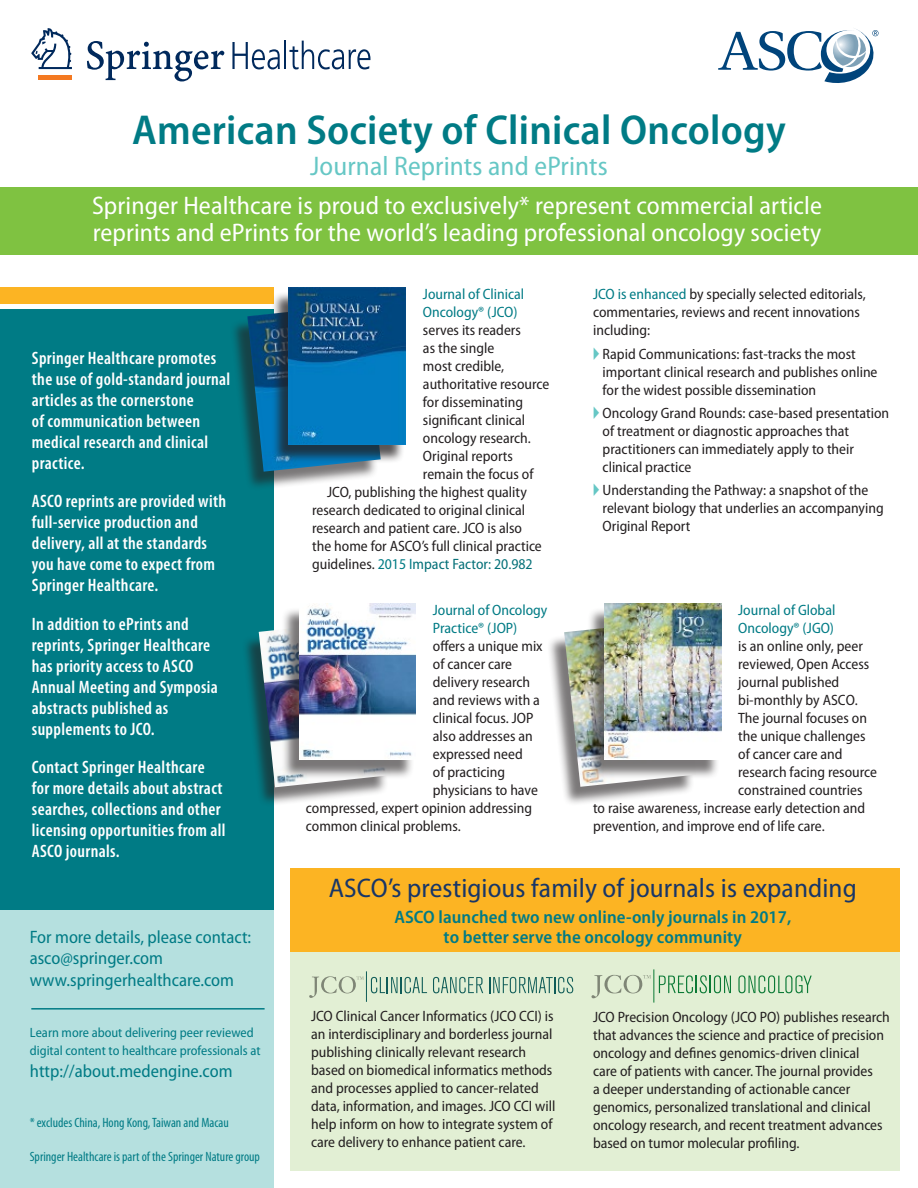
<style>
.page{position:relative;width:918px;height:1188px;background:#fff}
.page>*{position:absolute;margin:0;border:0;box-sizing:border-box;transform-origin:0 0}
.t1{font:600 semi-condensed 42px "Myriad Pro";letter-spacing:.005em;color:#007b85}
.t2{font:semi-condensed 27px "Myriad Pro";letter-spacing:.005em;color:#183668}
.t3{font:semi-condensed 27px "Myriad Pro";letter-spacing:.005em;color:#66c7c5}
.t4{font:semi-condensed 25.5px/27px "Myriad Pro";letter-spacing:.005em;color:#fff}
.t5{font:600 condensed 18px/21px "Myriad Pro";letter-spacing:.02em;color:#fff}
.t6{font:semi-condensed 18px/21.6px "Myriad Pro";color:#007b85}
.t7{font:600 semi-condensed 18px/19.5px "Myriad Pro";letter-spacing:.005em;color:#007b85;text-align:center}
.t8{font:semi-condensed 15px/18px "Myriad Pro";color:#231f20}
.t9{font:semi-condensed 15px/18px "Myriad Pro";color:#007b85}
.t10{font:semi-condensed 15px "Myriad Pro";color:#047078}
.t11{font:condensed 13.5px "Myriad Pro";color:#007b85}
.t12{font:semi-condensed 13.5px/18.3px "Myriad Pro";color:#007b85}
.s1{color:#231f20}
.s2{color:#007b85}
.s3{color:#66c7c5}
</style>
<div class="page">
<div style="left:0;top:309px;width:273px;height:601px;background:#007b85"></div>
<div style="left:0;top:288px;width:273px;height:16px;background:#fcb423"></div>
<div style="left:0;top:187px;width:918px;height:67px;background:#7fc241"></div>
<div style="left:290px;top:869px;width:610px;height:83px;background:#fcb423"></div>
<div style="left:290px;top:952px;width:610px;height:219px;background:#e2efd4"></div>
<svg style="left:31px;top:28px;width:41px;height:41px"></svg>
<hr style="left:38px;top:76px;width:34px;height:4px;background:#f47921">
<svg style="left:87px;top:41px;width:137px;height:40px"></svg>
<svg style="left:232px;top:42px;width:48px;height:27px"></svg>
<hr style="left:284px;top:41px;width:2px;height:28px;background:#00295c">
<svg style="left:289px;top:41px;width:81px;height:28px"></svg>
<svg style="left:718px;top:29px;width:161px;height:54px"></svg>
<div style="left:241px;top:623px;width:147px;height:183px;background:#231f20;opacity:.6"></div>
<img style="left:259px;top:620px;width:129px;height:167px">
<div style="left:230px;top:308px;width:149px;height:183px;background:#231f20;opacity:.6"></div>
<img style="left:247px;top:308px;width:132px;height:164px">
<div style="left:281px;top:607px;width:133px;height:173px;background:#231f20;opacity:.6"></div>
<img style="left:299px;top:604px;width:117px;height:156px">
<div style="left:271px;top:291px;width:134px;height:173px;background:#231f20;opacity:.75"></div>
<img style="left:288px;top:288px;width:118px;height:156px">
<div style="left:547px;top:624px;width:147px;height:182px;background:#231f20;opacity:.6"></div>
<img style="left:564px;top:624px;width:130px;height:163px">
<div style="left:587px;top:607px;width:133px;height:173px;background:#231f20;opacity:.6"></div>
<img style="left:605px;top:604px;width:116px;height:156px">
<div style="left:0;top:910px;width:273px;height:278px;background:#b5e0df"></div>
<hr style="left:31px;top:1008px;width:234px;height:2px;background:#007b85">
<svg style="left:309px;top:976px;width:55px;height:22px"></svg>
<svg style="left:371px;top:977px;width:56px;height:16px"></svg>
<svg style="left:433px;top:977px;width:50px;height:16px"></svg>
<svg style="left:489px;top:977px;width:84px;height:16px"></svg>
<hr style="left:366px;top:971px;width:1px;height:31px;background:#12636a">
<svg style="left:592px;top:975px;width:59px;height:23px"></svg>
<svg style="left:659px;top:975px;width:72px;height:18px"></svg>
<svg style="left:738px;top:975px;width:74px;height:18px"></svg>
<hr style="left:653px;top:969px;width:1px;height:34px;background:#0e8342">
<h1 class="t1" style="left:132px;top:107px;width:655px">American Society of Clinical Oncology</h1>
<h2 class="t3" style="left:310px;top:151px;width:299px">Journal Reprints and ePrints</h2>
<h3 class="t4" style="left:92px;top:192px;width:732px">Springer Healthcare is proud to exclusively* represent commercial article reprints and ePrints for the world’s leading professional oncology society</h3>
<p class="t5" style="left:32px;top:347px;width:200px">Springer Healthcare promotes the use of gold-standard journal articles as the cornerstone<br>of communication between medical research and clinical practice.</p>
<p class="t5" style="left:32px;top:491px;width:196px">ASCO reprints are provided with full-service production and delivery, all at the standards you have come to expect from<br>Springer Healthcare.</p>
<p class="t5" style="left:32px;top:614px;width:188px">In addition to ePrints and reprints, Springer Healthcare has priority access to ASCO<br>Annual Meeting and Symposia abstracts published as supplements to JCO.</p>
<p class="t5" style="left:32px;top:757px;width:195px">Contact Springer Healthcare for more details about abstract searches, collections and other licensing opportunities from all<br>ASCO journals.</p>
<p class="t6" style="left:30px;top:926px;width:223px">For more details, please contact: asco@springer.com www.springerhealthcare.com</p>
<p class="t12" style="left:30px;top:1024px;width:232px">Learn more about delivering peer reviewed digital content to healthcare professionals at</p>
<p class="t6" style="left:30px;top:1060px;width:204px">http://about.medengine.com</p>
<p class="t11" style="left:30px;top:1114px;width:201px">* excludes China, Hong Kong, Taiwan and Macau</p>
<p class="t11" style="left:30px;top:1149px;width:232px">Springer Healthcare is part of the Springer Nature group</p>
<p class="t9" style="left:423px;top:285px;width:103px">Journal of Clinical<br>Oncology® (JCO)</p>
<p class="t8" style="left:423px;top:321px;width:99px">serves its readers</p>
<p class="t8" style="left:423px;top:339px;width:73px">as the single</p>
<p class="t8" style="left:423px;top:357px;width:83px">most credible,</p>
<p class="t8" style="left:423px;top:375px;width:128px">authoritative resource</p>
<p class="t8" style="left:423px;top:393px;width:102px">for disseminating</p>
<p class="t8" style="left:423px;top:411px;width:104px">significant clinical</p>
<p class="t8" style="left:423px;top:429px;width:109px">oncology research.</p>
<p class="t8" style="left:423px;top:447px;width:92px">Original reports</p>
<p class="t8" style="left:423px;top:465px;width:112px">remain the focus of</p>
<p class="t8" style="left:327px;top:483px;width:201px">JCO, publishing the highest quality</p>
<p class="t8" style="left:312px;top:501px;width:215px">research dedicated to original clinical</p>
<p class="t8" style="left:312px;top:519px;width:211px">research and patient care. JCO is also</p>
<p class="t8" style="left:312px;top:537px;width:231px">the home for ASCO’s full clinical practice</p>
<p class="t10" style="left:312px;top:555px;width:222px"><span class="s1">guidelines.</span> <span class="s2">2015 I</span>mpact Factor: 20.982</p>
<p class="t9" style="left:433px;top:601px;width:116px">Journal of Oncology<br>Practice® (JOP)</p>
<p class="t8" style="left:433px;top:637px;width:111px">offers a unique mix</p>
<p class="t8" style="left:433px;top:655px;width:81px">of cancer care</p>
<p class="t8" style="left:433px;top:673px;width:99px">delivery research</p>
<p class="t8" style="left:433px;top:691px;width:109px">and reviews with a</p>
<p class="t8" style="left:433px;top:709px;width:102px">clinical focus. JOP</p>
<p class="t8" style="left:433px;top:727px;width:101px">also addresses an</p>
<p class="t8" style="left:433px;top:745px;width:91px">expressed need</p>
<p class="t8" style="left:433px;top:763px;width:74px">of practicing</p>
<p class="t8" style="left:433px;top:781px;width:107px">physicians to have</p>
<p class="t8" style="left:306px;top:799px;width:228px">compressed, expert opinion addressing</p>
<p class="t8" style="left:306px;top:817px;width:156px">common clinical problems.</p>
<p class="t8" style="left:593px;top:285px;width:274px"><span class="s2">JCO is enhanced</span> by specially selected editorials, commentaries, reviews and recent innovations including:</p>
<p class="t8" style="left:603px;top:345px;width:276px;text-indent:-10px"><span class="s3">◆</span> Rapid Communications: fast-tracks the most important clinical research and publishes online for the widest possible dissemination</p>
<p class="t8" style="left:603px;top:404px;width:288px;text-indent:-10px"><span class="s3">◆</span> Oncology Grand Rounds: case-based presentation of treatment or diagnostic approaches that practitioners can immediately apply to their clinical practice</p>
<p class="t8" style="left:603px;top:482px;width:283px;text-indent:-10px"><span class="s3">◆</span> Understanding the Pathway: a snapshot of the relevant biology that underlies an accompanying<br>Original Report</p>
<p class="t9" style="left:738px;top:601px;width:99px">Journal of Global<br>Oncology® (JGO)</p>
<p class="t8" style="left:738px;top:637px;width:126px">is an online only, peer</p>
<p class="t8" style="left:738px;top:655px;width:133px">reviewed, Open Access</p>
<p class="t8" style="left:738px;top:673px;width:103px">journal published</p>
<p class="t8" style="left:738px;top:691px;width:121px">bi-monthly by ASCO.</p>
<p class="t8" style="left:738px;top:709px;width:130px">The journal focuses on</p>
<p class="t8" style="left:738px;top:727px;width:129px">the unique challenges</p>
<p class="t8" style="left:738px;top:745px;width:106px">of cancer care and</p>
<p class="t8" style="left:738px;top:763px;width:140px">research facing resource</p>
<p class="t8" style="left:738px;top:781px;width:126px">constrained countries</p>
<p class="t8" style="left:593px;top:799px;width:274px">to raise awareness, increase early detection and</p>
<p class="t8" style="left:593px;top:817px;width:233px">prevention, and improve end of life care.</p>
<h2 class="t2" style="left:329px;top:873px;width:530px">ASCO’s prestigious family of journals is expanding</h2>
<p class="t7" style="left:394px;top:908px;width:398px">ASCO launched two new online-only journals in 2017, to better serve the oncology community</p>
<p class="t8" style="left:311px;top:1008px;width:246px">JCO Clinical Cancer Informatics (JCO CCI) is an interdisciplinary and borderless journal publishing clinically relevant research based on biomedical informatics methods and processes applied to cancer-related data, information, and images. JCO CCI will help inform on how to integrate system of care delivery to enhance patient care.</p>
<p class="t8" style="left:593px;top:1008px;width:298px">JCO Precision Oncology (JCO PO) publishes research that advances the science and practice of precision oncology and defines genomics-driven clinical<br>care of patients with cancer. The journal provides<br>a deeper understanding of actionable cancer genomics, personalized translational and clinical oncology research, and recent treatment advances based on tumor molecular profiling.</p>
</div>
